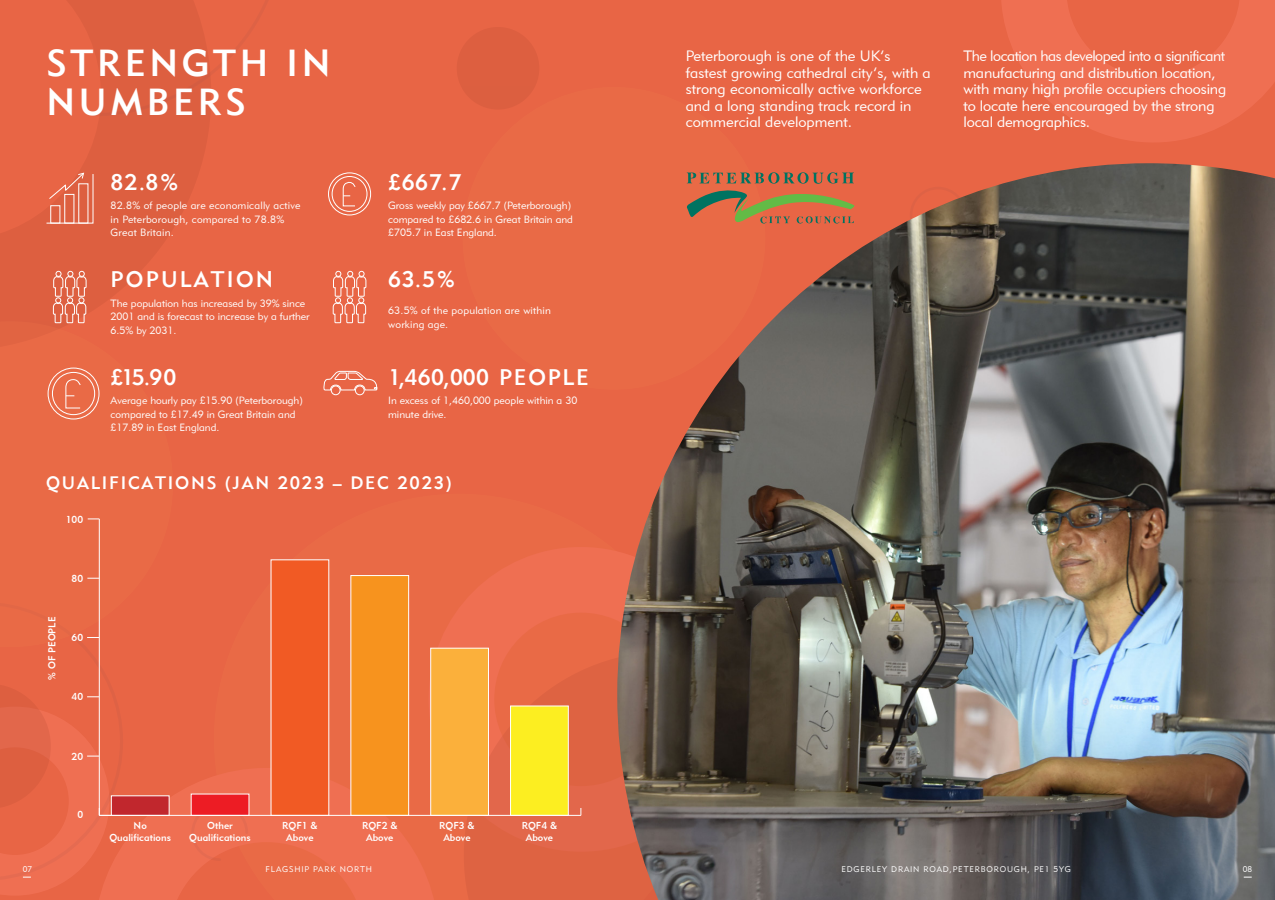
<style>
.page{position:relative;width:1275px;height:900px;background:#e86545}
.page>*{position:absolute;margin:0;border:0;box-sizing:border-box;transform-origin:0 0}
.t1{font:37.5px/39px "Geometric 415 BT Medium A";letter-spacing:.1em;color:#fff}
.t2{font:22.5px "Geometric 415 BT Medium A";letter-spacing:.08em;color:#fff}
.t3{font:22.5px "Geometric 415 BT Medium A";letter-spacing:.1em;color:#fff}
.t4{font:18px "Geometric 415 BT Medium A";letter-spacing:.1em;color:#fff}
.t5{font:15px/16.5px "Geometric 415 BT Lite A";letter-spacing:-.01em;color:#fff}
.t6{font:10.5px/13.5px "Geometric 415 BT Lite A";color:#fff}
.t7{font:10.5px/13.5px "Geometric 415 BT Lite A";letter-spacing:.02em;color:#fff}
.t8{font:10.05px/12.1px "Geometric 415 BT Medium A";color:#fff;text-align:center}
.t9{font:8.25px "Geometric 415 BT Lite A";letter-spacing:.1em;color:#fff}
</style>
<div class="page">
<svg style="left:1002px;top:0;width:273px;height:142px"></svg>
<svg style="left:0;top:0;width:210px;height:321px"></svg>
<svg style="left:435px;top:547px;width:182px;height:104px;fill:#ef6f52"></svg>
<div style="left:457px;top:27px;width:82px;height:83px;background:#dd5f40;border-radius:50%"></div>
<svg style="left:91px;top:0;width:120px;height:116px"></svg>
<svg style="left:22px;top:321px;width:78px;height:281px"></svg>
<svg style="left:489px;top:651px;width:93px;height:165px"></svg>
<img style="left:617px;top:163px;width:658px;height:737px">
<svg style="left:87px;top:578px;width:12px;height:1px"></svg>
<hr style="left:99px;top:519px;width:1px;height:296px;background:#fff">
<div style="left:511px;top:706px;width:57px;height:109px;background:#fcee21"></div>
<div style="left:510px;top:706px;width:59px;height:110px;border:1px solid #fff"></div>
<div style="left:431px;top:648px;width:57px;height:167px;background:#fbb03b"></div>
<div style="left:430px;top:648px;width:59px;height:168px;border:1px solid #fff"></div>
<div style="left:351px;top:576px;width:58px;height:239px;background:#f7931e"></div>
<div style="left:271px;top:560px;width:58px;height:255px;background:#f15a24"></div>
<svg style="left:0;top:602px;width:435px;height:298px"></svg>
<hr style="left:99px;top:815px;width:482px;height:1px;background:#fff">
<div style="left:48px;top:368px;width:51px;height:51px;border:1px solid #fff;border-radius:50%"></div>
<div style="left:52px;top:372px;width:43px;height:43px;border:1px solid #fff;border-radius:50%"></div>
<svg style="left:66px;top:379px;width:14px;height:29px"></svg>
<div style="left:355px;top:386px;width:9px;height:9px;border:1px solid #fff;border-radius:50%"></div>
<div style="left:331px;top:386px;width:9px;height:9px;border:1px solid #fff;border-radius:50%"></div>
<svg style="left:323px;top:371px;width:54px;height:19px"></svg>
<svg style="left:46px;top:173px;width:47px;height:50px"></svg>
<div style="left:328px;top:173px;width:43px;height:42px;border:1px solid #fff;border-radius:50%"></div>
<div style="left:332px;top:176px;width:35px;height:36px;border:1px solid #fff;border-radius:50%"></div>
<svg style="left:343px;top:182px;width:12px;height:24px"></svg>
<svg style="left:53px;top:271px;width:33px;height:52px"></svg>
<svg style="left:333px;top:271px;width:33px;height:52px"></svg>
<svg style="left:686px;top:172px;width:169px;height:52px"></svg>
<h1 class="t1" style="left:46px;top:43px;width:286px">STRENGTH IN<br>NUMBERS</h1>
<h2 class="t2" style="left:111px;top:168px;width:69px">82.8%</h2>
<p class="t7" style="left:111px;top:199px;width:191px">82.8% of people are economically active in Peterborough, compared to 78.8%<br>Great Britain.</p>
<h2 class="t3" style="left:111px;top:266px;width:164px">POPULATION</h2>
<p class="t6" style="left:111px;top:296px;width:200px">The population has increased by 39% since<br>2001 and is forecast to increase by a further<br>6.5% by 2031.</p>
<h2 class="t2" style="left:111px;top:363px;width:67px">£15.90</h2>
<p class="t6" style="left:111px;top:394px;width:194px">Average hourly pay £15.90 (Peterborough) compared to £17.49 in Great Britain and £17.89 in East England.</p>
<h2 class="t2" style="left:388px;top:168px;width:75px">£667.7</h2>
<p class="t6" style="left:388px;top:199px;width:186px">Gross weekly pay £667.7 (Peterborough) compared to £682.6 in Great Britain and £705.7 in East England.</p>
<h2 class="t2" style="left:388px;top:266px;width:68px">63.5%</h2>
<p class="t7" style="left:388px;top:304px;width:164px">63.5% of the population are within working age.</p>
<h2 class="t2" style="left:388px;top:363px;width:202px">1,460,000 PEOPLE</h2>
<p class="t6" style="left:388px;top:394px;width:191px">In excess of 1,460,000 people within a 30 minute drive.</p>
<p class="t4" style="left:46px;top:471px;width:407px">QUALIFICATIONS (JAN 2023 – DEC 2023)</p>
<p class="t8" style="left:66px;top:514px;width:19px">100</p>
<p class="t8" style="left:46px;top:680px;width:64px;rotate:-90deg">% OF PEOPLE</p>
<p class="t8" style="left:72px;top:573px;width:13px">80</p>
<p class="t8" style="left:72px;top:631px;width:13px">60</p>
<p class="t8" style="left:72px;top:690px;width:13px">40</p>
<p class="t8" style="left:72px;top:750px;width:13px">20</p>
<p class="t8" style="left:77px;top:809px;width:7px">0</p>
<p class="t8" style="left:109px;top:819px;width:63px">No<br>Qualifications</p>
<p class="t8" style="left:189px;top:819px;width:63px">Other<br>Qualifications</p>
<p class="t8" style="left:282px;top:819px;width:37px">RQF1 &amp;<br>Above</p>
<p class="t8" style="left:362px;top:819px;width:37px">RQF2 &amp;<br>Above</p>
<p class="t8" style="left:439px;top:819px;width:37px">RQF3 &amp;<br>Above</p>
<p class="t8" style="left:522px;top:819px;width:37px">RQF4 &amp;<br>Above</p>
<p class="t5" style="left:686px;top:47px;width:246px">Peterborough is one of the UK’s fastest growing cathedral city’s, with a strong economically active workforce and a long standing track record in commercial development.</p>
<p class="t5" style="left:964px;top:47px;width:264px">The location has developed into a significant manufacturing and distribution location, with many high profile occupiers choosing to locate here encouraged by the strong local demographics.</p>
<p class="t9" style="left:23px;top:864px;width:11px">07</p>
<p class="t9" style="left:265px;top:864px;width:108px">FLAGSHIP PARK NORTH</p>
<p class="t9" style="left:842px;top:864px;width:231px">EDGERLEY DRAIN ROAD,PETERBOROUGH, PE1 5YG</p>
<p class="t9" style="left:1243px;top:864px;width:11px">08</p>
</div>
